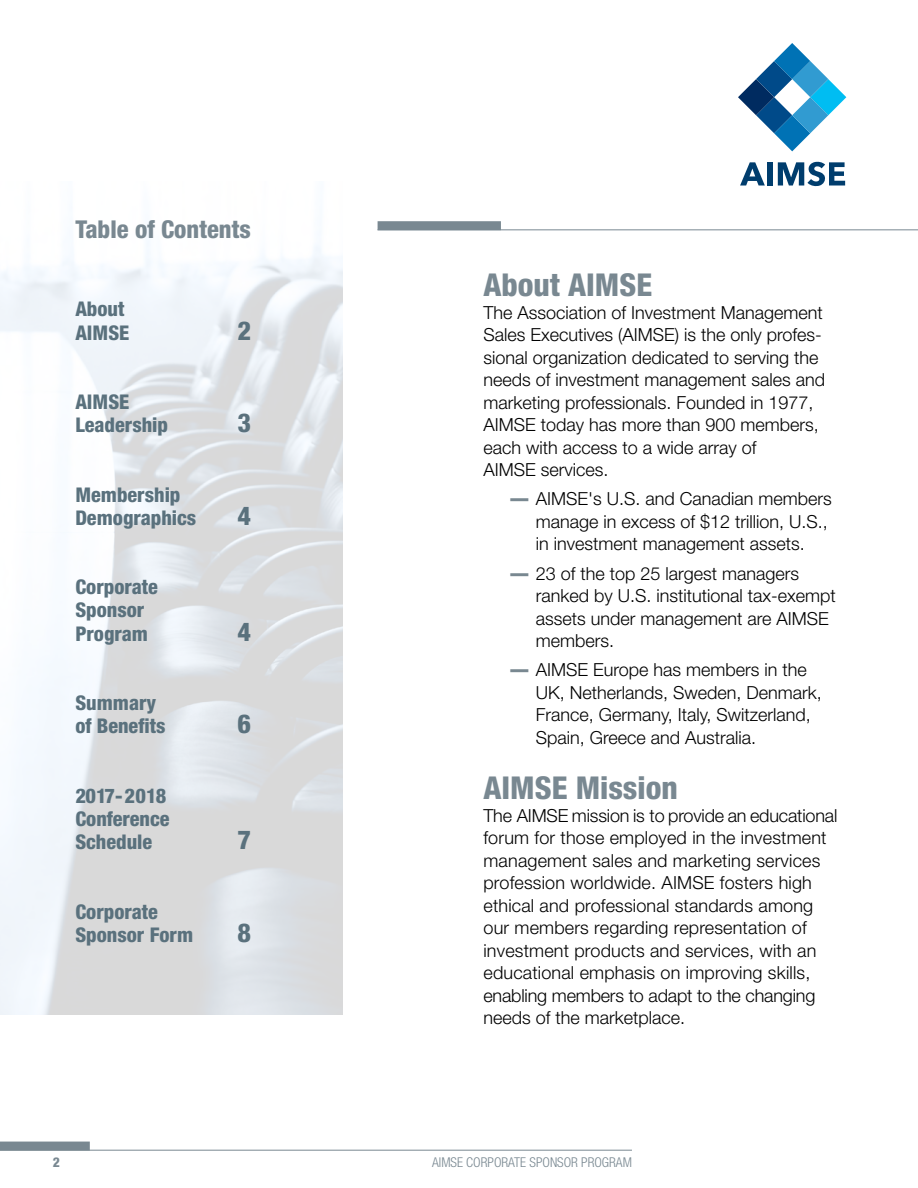
<style>
.page{position:relative;width:918px;height:1188px;background:#fff}
.page>*{position:absolute;margin:0;border:0;box-sizing:border-box;transform-origin:0 0}
.t1{font:800 condensed 31.5px "Helvetica Neue LT Std";color:#798891}
.t2{font:800 condensed 26.1px "Helvetica Neue LT Std";color:#5a717d}
.t3{font:800 condensed 24.6px "Helvetica Neue LT Std";color:#798891}
.t4{font:800 condensed 20.25px/23.1px "Helvetica Neue LT Std";color:#5a717d}
.t5{font:300 18px/22.5px "Helvetica Neue LT Std";color:#000}
.t6{font:300 condensed 13.5px "Helvetica Neue LT Std";color:#798891}
.t7{font:800 condensed 13.5px "Helvetica Neue LT Std";color:#798891}
.s1{font-weight:900;font-stretch:expanded;color:#798891}
</style>
<div class="page">
<hr style="left:0;top:1150px;width:632px;height:1px;background:#798891">
<div style="left:0;top:1142px;width:90px;height:9px;background:#798891"></div>
<hr style="left:378px;top:229px;width:540px;height:1px;background:#798891">
<div style="left:378px;top:221px;width:123px;height:9px;background:#798891"></div>
<svg style="left:738px;top:43px;width:108px;height:108px"></svg>
<svg style="left:740px;top:162px;width:25px;height:24px"></svg>
<div style="left:767px;top:162px;width:6px;height:24px;background:#003d6d"></div>
<svg style="left:778px;top:161px;width:67px;height:25px"></svg>
<h3 class="t3" style="left:75px;top:214px;width:177px">Table of Contents</h3>
<p class="t4" style="left:75px;top:297px;width:56px">About<br>AIMSE</p>
<p class="t4" style="left:75px;top:390px;width:94px">AIMSE<br>Leadership</p>
<p class="t4" style="left:75px;top:483px;width:122px">Membership<br>Demographics</p>
<p class="t4" style="left:75px;top:575px;width:84px">Corporate<br>Sponsor<br>Program</p>
<p class="t4" style="left:75px;top:691px;width:92px">Summary of Benefits</p>
<p class="t4" style="left:75px;top:784px;width:96px">2017-2018<br>Conference<br>Schedule</p>
<p class="t4" style="left:75px;top:899px;width:119px">Corporate<br>Sponsor Form</p>
<h2 class="t2" style="left:237px;top:314px;width:15px">2</h2>
<h2 class="t2" style="left:237px;top:407px;width:15px">3</h2>
<h2 class="t2" style="left:237px;top:499px;width:15px">4</h2>
<h2 class="t2" style="left:237px;top:615px;width:15px">4</h2>
<h2 class="t2" style="left:237px;top:708px;width:15px">6</h2>
<h2 class="t2" style="left:237px;top:824px;width:15px">7</h2>
<h2 class="t2" style="left:237px;top:916px;width:15px">8</h2>
<h1 class="t1" style="left:483px;top:265px;width:170px">About AIMSE</h1>
<p class="t5" style="left:483px;top:301px;width:343px">The Association of Investment Management Sales Executives (AIMSE) is the only profes&shy;sional organization dedicated to serving the needs of investment management sales and marketing professionals. Founded in 1977, AIMSE today has more than 900 members, each with access to a wide array of<br>AIMSE services.</p>
<p class="t5" style="left:536px;top:487px;width:298px;text-indent:-25px"><span class="s1">—</span> AIMSE's U.S. and Canadian members manage in excess of $12 trillion, U.S., in investment management assets.</p>
<p class="t5" style="left:536px;top:562px;width:302px;text-indent:-25px"><span class="s1">—</span> 23 of the top 25 largest managers ranked by U.S. institutional tax-exempt assets under management are AIMSE members.</p>
<p class="t5" style="left:536px;top:658px;width:288px;text-indent:-25px"><span class="s1">—</span> AIMSE Europe has members in the UK, Netherlands, Sweden, Denmark, France, Germany, Italy, Switzerland, Spain, Greece and Australia.</p>
<h1 class="t1" style="left:483px;top:769px;width:196px">AIMSE Mission</h1>
<p class="t5" style="left:483px;top:804px;width:355px">The AIMSE mission is to provide an educational forum for those employed in the investment management sales and marketing services profession worldwide. AIMSE fosters high ethical and professional standards among our members regarding representation of investment products and services, with an educational emphasis on improving skills, enabling members to adapt to the changing needs of the marketplace.</p>
<p class="t7" style="left:53px;top:1153px;width:9px">2</p>
<p class="t6" style="left:432px;top:1154px;width:201px">AIMSE CORPORATE SPONSOR PROGRAM</p>
</div>
